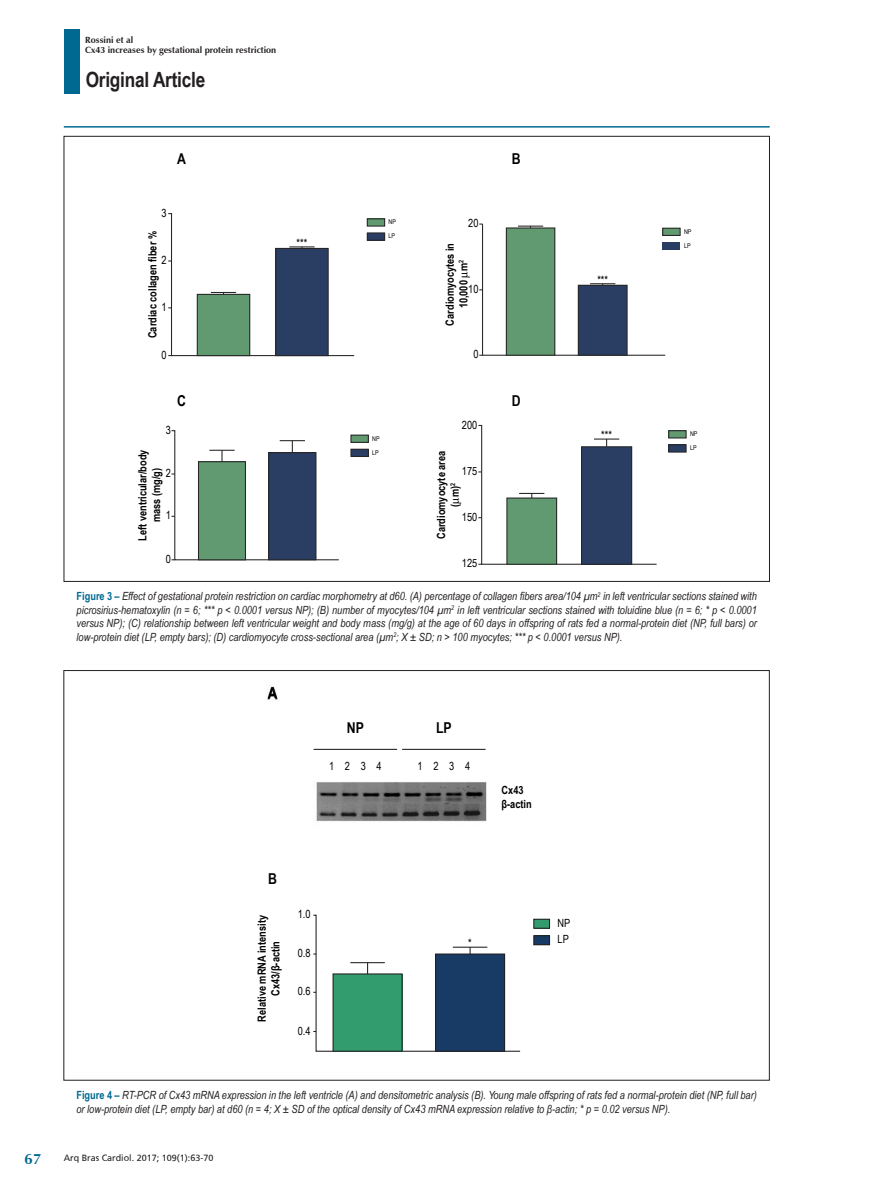
<style>
.page{position:relative;width:893px;height:1191px;background:#fff}
.page>*{position:absolute;margin:0;border:0;box-sizing:border-box;transform-origin:0 0}
.t1{font:700 21px "Arial Narrow";letter-spacing:-.01em;color:#231f20}
.t2{font:700 15px "Arial Narrow";color:#000}
.t3{font:700 15px "Zapf Humanist 601 BT";color:#006991}
._05_LEGENDA_TABELA{font:italic 11.25px/13.5px "Arial Narrow";color:#231f20;text-align:justify}
.t4{font:700 11.25px/13.5px "Arial Narrow";color:#000;text-align:center}
.t5{font:11.25px/16.5px "Arial Narrow";color:#000}
.t6{font:700 9px/10.8px "Zapf Humanist 601 BT";color:#231f20}
.t7{font:9px "Frutiger";color:#231f20}
.t8{font:6.6px/14.1px "Arial Narrow";color:#000}
.s1{font-weight:700;font-style:normal;color:#006991}
</style>
<div class="page">
<hr style="left:64px;top:126px;width:706px;height:2px;background:#006991">
<div style="left:64px;top:29px;width:16px;height:65px;background:#006991"></div>
<svg style="left:168px;top:213px;width:187px;height:144px"></svg>
<svg style="left:478px;top:424px;width:179px;height:141px"></svg>
<svg style="left:171px;top:430px;width:168px;height:131px"></svg>
<svg style="left:479px;top:223px;width:187px;height:133px"></svg>
<div style="left:663px;top:228px;width:17px;height:7px;background:#619a70"></div>
<div style="left:662px;top:228px;width:19px;height:8px;border:1px solid #272525"></div>
<div style="left:663px;top:242px;width:17px;height:7px;background:#2a3e64"></div>
<div style="left:367px;top:219px;width:18px;height:7px;background:#619a70"></div>
<div style="left:367px;top:218px;width:18px;height:9px;border:1px solid #272525"></div>
<div style="left:367px;top:233px;width:18px;height:7px;background:#2a3e64"></div>
<div style="left:367px;top:232px;width:18px;height:9px;border:1px solid #272525"></div>
<div style="left:351px;top:435px;width:17px;height:7px;background:#619a70"></div>
<div style="left:350px;top:434px;width:19px;height:9px;border:1px solid #272525"></div>
<div style="left:351px;top:449px;width:17px;height:7px;background:#2a3e64"></div>
<div style="left:350px;top:449px;width:19px;height:8px;border:1px solid #272525"></div>
<div style="left:669px;top:431px;width:17px;height:7px;background:#619a70"></div>
<div style="left:668px;top:430px;width:19px;height:8px;border:1px solid #272525"></div>
<div style="left:669px;top:445px;width:17px;height:7px;background:#2a3e64"></div>
<div style="left:668px;top:444px;width:19px;height:8px;border:1px solid #272525"></div>
<img style="left:267px;top:686px;width:307px;height:236px">
<div style="left:306px;top:706px;width:184px;height:74px;background:#fff"></div>
<div style="left:487px;top:771px;width:62px;height:73px;background:#fff"></div>
<div style="left:253px;top:867px;width:320px;height:195px;background:#fff"></div>
<hr style="left:314px;top:749px;width:83px;height:1px;background:#231f20">
<hr style="left:402px;top:749px;width:84px;height:1px;background:#231f20">
<svg style="left:313px;top:914px;width:208px;height:138px"></svg>
<hr style="left:453px;top:946px;width:34px;height:1px;background:#231f20">
<div style="left:534px;top:919px;width:15px;height:9px;background:#339c6e"></div>
<div style="left:533px;top:918px;width:17px;height:10px;border:1px solid #231f20"></div>
<div style="left:534px;top:935px;width:15px;height:9px;background:#183b66"></div>
<div style="left:533px;top:935px;width:17px;height:10px;border:1px solid #231f20"></div>
<p class="t6" style="left:85px;top:34px;width:193px">Rossini et al<br>Cx43 increases by gestational protein restriction</p>
<h1 class="t1" style="left:86px;top:64px;width:121px">Original Article</h1>
<p class="t2" style="left:177px;top:147px;width:10px">A</p>
<p class="t5" style="left:162px;top:204px;width:7px">3</p>
<p class="t5" style="left:162px;top:251px;width:7px">2</p>
<p class="t5" style="left:162px;top:298px;width:7px">1</p>
<p class="t5" style="left:162px;top:346px;width:7px">0</p>
<p class="t4" style="left:145px;top:338px;width:109px;rotate:-90deg">Cardiac collagen fiber %</p>
<p class="t5" style="left:297px;top:234px;width:12px">***</p>
<p class="t8" style="left:389px;top:215px;width:9px">NP<br>LP</p>
<p class="t5" style="left:468px;top:214px;width:12px">20</p>
<p class="t4" style="left:443px;top:325px;width:84px;rotate:-90deg">Cardiomyocytes in<br>10,000 m<sup>2</sup></p>
<p class="t5" style="left:468px;top:280px;width:12px">10</p>
<p class="t5" style="left:473px;top:346px;width:7px">0</p>
<p class="t2" style="left:512px;top:147px;width:10px">B</p>
<p class="t2" style="left:177px;top:389px;width:10px">C</p>
<p class="t2" style="left:512px;top:389px;width:10px">D</p>
<p class="t5" style="left:597px;top:271px;width:12px">***</p>
<p class="t8" style="left:684px;top:224px;width:9px">NP<br>LP</p>
<p class="t5" style="left:166px;top:421px;width:7px">3</p>
<p class="t5" style="left:166px;top:464px;width:7px">2</p>
<p class="t5" style="left:166px;top:507px;width:7px">1</p>
<p class="t5" style="left:166px;top:550px;width:7px">0</p>
<p class="t4" style="left:135px;top:541px;width:93px;rotate:-90deg">Left ventricular/body mass (mg/g)</p>
<p class="t5" style="left:462px;top:416px;width:17px">200</p>
<p class="t5" style="left:462px;top:462px;width:17px">175</p>
<p class="t5" style="left:462px;top:508px;width:17px">150</p>
<p class="t5" style="left:462px;top:554px;width:17px">125</p>
<p class="t5" style="left:601px;top:426px;width:12px">***</p>
<p class="t8" style="left:372px;top:431px;width:9px">NP<br>LP</p>
<p class="t8" style="left:690px;top:426px;width:9px">NP<br>LP</p>
<p class="t4" style="left:434px;top:539px;width:90px;rotate:-90deg">Cardiomyocyte area ( m)<sup>2</sup></p>
<p class="_05_LEGENDA_TABELA" style="left:77px;top:589px;width:682px"><span class="s1">Figure 3 –</span> Effect of gestational protein restriction on cardiac morphometry at d60. (A) percentage of collagen fibers area/104 μm<sup>2</sup> in left ventricular sections stained with picrosirius-hematoxylin (n = 6; *** p &lt; 0.0001 versus NP); (B) number of myocytes/104 μm<sup>2</sup> in left ventricular sections stained with toluidine blue (n = 6; * p &lt; 0.0001 versus NP); (C) relationship between left ventricular weight and body mass (mg/g) at the age of 60 days in offspring of rats fed a normal-protein diet (NP, full bars) or low-protein diet (LP, empty bars); (D) cardiomyocyte cross-sectional area (μm<sup>2</sup>; X ± SD; n &gt; 100 myocytes; *** p &lt; 0.0001 versus NP).</p>
<p class="t2" style="left:268px;top:681px;width:10px">A</p>
<p class="t2" style="left:347px;top:716px;width:19px">NP</p>
<p class="t2" style="left:436px;top:716px;width:17px">LP</p>
<p class="t5" style="left:329px;top:757px;width:54px">1234</p>
<p class="t5" style="left:417px;top:757px;width:54px">1234</p>
<p class="t4" style="left:502px;top:783px;width:32px;text-align:left">Cx43 β-actin</p>
<h2 class="t3" style="left:25px;top:1149px;width:18px">67</h2>
<p class="t2" style="left:268px;top:867px;width:10px">B</p>
<p class="t4" style="left:255px;top:1021px;width:108px;rotate:-90deg">Relative mRNA intensity<br>Cx43/β-actin</p>
<p class="t5" style="left:298px;top:905px;width:14px">1.0</p>
<p class="t5" style="left:298px;top:944px;width:14px">0.8</p>
<p class="t5" style="left:298px;top:982px;width:14px">0.6</p>
<p class="t5" style="left:298px;top:1022px;width:14px">0.4</p>
<p class="t5" style="left:468px;top:934px;width:5px">*</p>
<p class="t5" style="left:558px;top:914px;width:14px">NP<br>LP</p>
<p class="_05_LEGENDA_TABELA" style="left:76px;top:1088px;width:682px"><span class="s1">Figure 4 –</span> RT-PCR of Cx43 mRNA expression in the left ventricle (A) and densitometric analysis (B). Young male offspring of rats fed a normal-protein diet (NP, full bar) or low-protein diet (LP, empty bar) at d60 (n = 4; X ± SD of the optical density of Cx43 mRNA expression relative to β-actin; * p = 0.02 versus NP).</p>
<p class="t7" style="left:64px;top:1153px;width:151px">Arq Bras Cardiol. 2017; 109(1):63-70</p>
</div>
